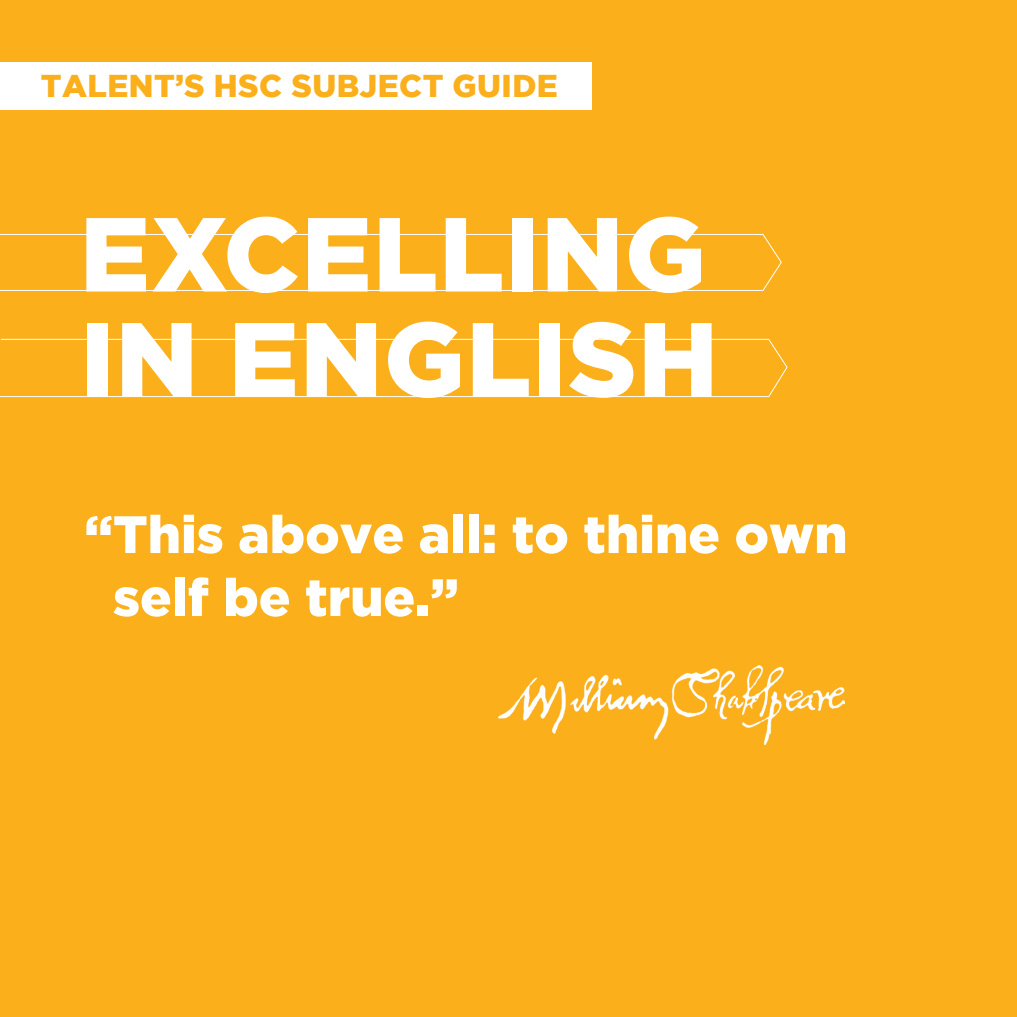
<style>
.page{position:relative;width:1017px;height:1017px;background:#fbaf1b}
.page>*{position:absolute;margin:0;border:0;box-sizing:border-box;transform-origin:0 0}
.t1{font:900 105px/105px "Gotham";letter-spacing:.015em;color:#fff}
.t2{font:900 52.5px/63px "Gotham";color:#fff}
.t3{font:900 31.5px "Gotham";letter-spacing:.015em;color:#fbaf1b}
</style>
<div class="page">
<svg style="left:0;top:233px;width:782px;height:58px;background:#fbb122"></svg>
<div style="left:0;top:338px;width:788px;height:60px;background:#fbaf1b"></div>
<img style="left:499px;top:666px;width:345px;height:78px">
<div style="left:0;top:62px;width:592px;height:47px;background:#fff"></div>
<p class="t3" style="left:41px;top:68px;width:519px">TALENT’S HSC SUBJECT GUIDE</p>
<h1 class="t1" style="left:80px;top:199px;width:640px">EXCELLING<br>IN ENGLISH</h1>
<p class="t2" style="left:113px;top:502px;width:736px;text-indent:-29px">“This above all: to thine own self be true.”</p>
</div>
